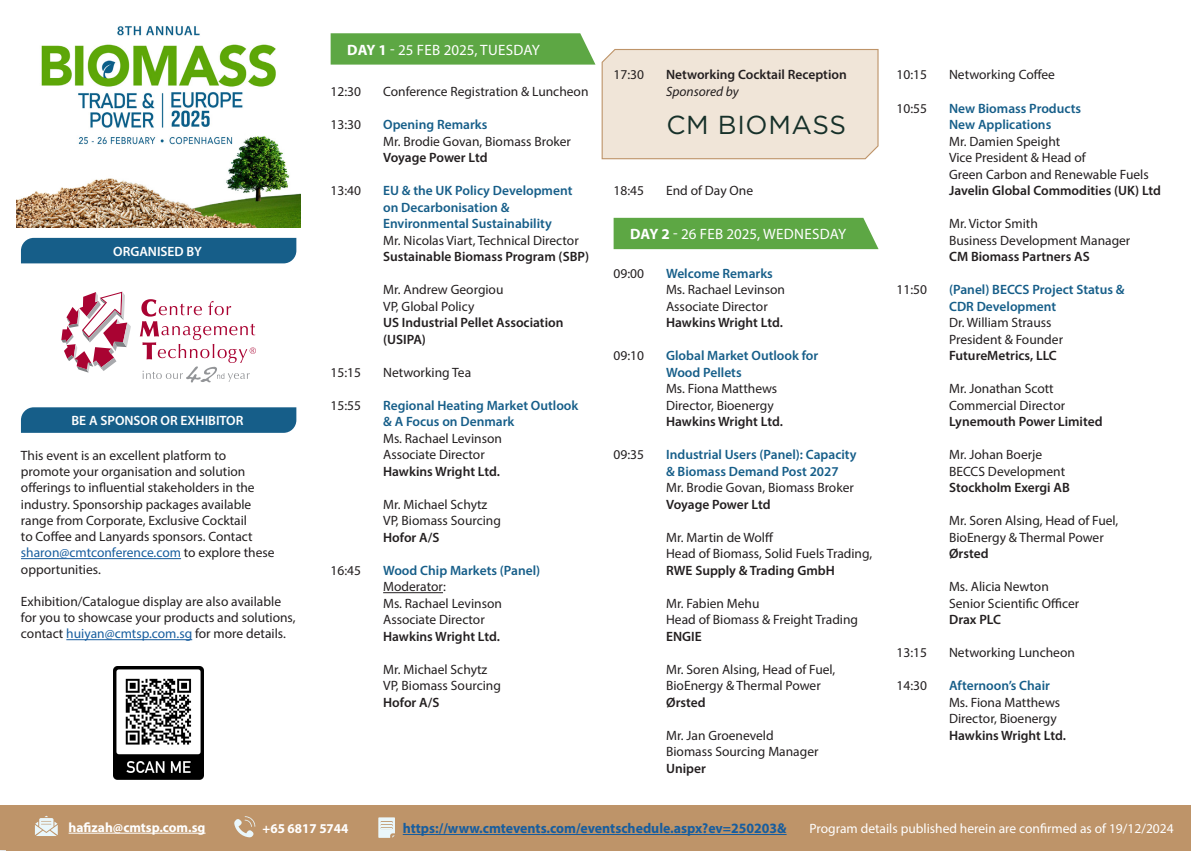
<style>
.page{position:relative;width:1191px;height:851px;background:#fff}
.page>*{position:absolute;margin:0;border:0;box-sizing:border-box;transform-origin:0 0}
.t1{font:25.95px "Gotham";letter-spacing:.025em;color:#163029}
.t2{font:15px "Myriad Pro";letter-spacing:.02em;color:#fff}
.t3{font:700 14.25px "Myriad Pro";color:#175d9e}
.t4{font:13.5px/16.2px "Myriad Pro";color:#231f20}
.t5{font:600 13.5px/16.5px "Myriad Pro";color:#231f20}
.t6{font:600 13.5px/16.5px "Myriad Pro";color:#165e89}
.t7{font:13.5px "Myriad Pro";color:#fff}
.t8{font:600 13.5px "Myriad Pro";color:#fff}
.t9{font:700 13.5px "Myriad Pro";color:#fff}
.t10{font:italic 13.5px "Myriad Pro";color:#231f20}
.s1{color:#175d9e}
.s2{font-weight:700}
.s3{font-weight:600}
</style>
<div class="page">
<div style="left:0;top:805px;width:1191px;height:45px;background:#be9469"></div>
<svg style="left:35px;top:815px;width:23px;height:20px"></svg>
<svg style="left:378px;top:817px;width:17px;height:20px"></svg>
<svg style="left:234px;top:816px;width:21px;height:21px"></svg>
<hr style="left:403px;top:834px;width:383px;height:1px;background:#175d9e">
<hr style="left:69px;top:832px;width:136px;height:1px;background:#fff">
<div style="left:21px;top:238px;width:275px;height:25px;background:#165e89"></div>
<svg style="left:61px;top:291px;width:70px;height:81px"></svg>
<svg style="left:140px;top:299px;width:116px;height:83px"></svg>
<hr style="left:21px;top:558px;width:160px;height:1px;background:#175d9e">
<hr style="left:66px;top:639px;width:126px;height:1px;background:#175d9e">
<svg style="left:21px;top:407px;width:275px;height:26px;background:#1c628c"></svg>
<img style="left:16px;top:26px;width:285px;height:201px">
<img style="left:113px;top:666px;width:91px;height:113px">
<div style="left:601px;top:49px;width:278px;height:111px;background:#f0e5d8"></div>
<svg style="left:331px;top:33px;width:264px;height:32px;background:#64aa4c"></svg>
<hr style="left:383px;top:592px;width:60px;height:1px;background:#231f20">
<div style="left:613px;top:218px;width:265px;height:31px;background:#5da744"></div>
<p class="t8" style="left:113px;top:242px;width:90px">ORGANISED BY</p>
<p class="t8" style="left:72px;top:412px;width:173px">BE A SPONSOR OR EXHIBITOR</p>
<p class="t4" style="left:21px;top:447px;width:255px">This event is an excellent platform to promote your organisation and solution offerings to influential stakeholders in the industry. Sponsorship packages available range from Corporate, Exclusive Cocktail<br>to Coffee and Lanyards sponsors. Contact <span class="s1">sharon@cmtconference.com</span> to explore these opportunities.</p>
<p class="t4" style="left:21px;top:593px;width:276px">Exhibition/Catalogue display are also available for you to showcase your products and solutions, contact <span class="s1">huiyan@cmtsp.com.sg</span> for more details.</p>
<p class="t2" style="left:347px;top:40px;width:194px"><span class="s2">DAY 1</span> - 25 FEB 2025, TUESDAY</p>
<p class="t4" style="left:331px;top:83px;width:32px">12:30</p>
<p class="t4" style="left:383px;top:83px;width:207px">Conference Registration &amp; Luncheon</p>
<p class="t4" style="left:331px;top:116px;width:32px">13:30</p>
<p class="t6" style="left:383px;top:116px;width:106px">Opening Remarks</p>
<p class="t4" style="left:383px;top:133px;width:189px">Mr. Brodie Govan, Biomass Broker</p>
<p class="t5" style="left:383px;top:149px;width:106px">Voyage Power Ltd</p>
<p class="t4" style="left:331px;top:182px;width:32px">13:40</p>
<p class="t6" style="left:383px;top:182px;width:191px">EU &amp; the UK Policy Development on Decarbonisation &amp;<br>Environmental Sustainability</p>
<p class="t4" style="left:383px;top:232px;width:197px">Mr. Nicolas Viart, Technical Director</p>
<p class="t5" style="left:383px;top:248px;width:207px">Sustainable Biomass Program (SBP)</p>
<p class="t4" style="left:383px;top:281px;width:122px">Mr. Andrew Georgiou</p>
<p class="t4" style="left:383px;top:298px;width:93px">VP, Global Policy</p>
<p class="t5" style="left:383px;top:314px;width:182px">US Industrial Pellet Association (USIPA)</p>
<p class="t4" style="left:331px;top:364px;width:32px">15:15</p>
<p class="t4" style="left:383px;top:364px;width:90px">Networking Tea</p>
<p class="t4" style="left:331px;top:397px;width:32px">15:55</p>
<p class="t6" style="left:383px;top:396px;width:197px">Regional Heating Market Outlook</p>
<p class="t6" style="left:383px;top:413px;width:133px">&amp; A Focus on Denmark</p>
<p class="t4" style="left:383px;top:430px;width:120px">Ms. Rachael Levinson</p>
<p class="t4" style="left:383px;top:446px;width:103px">Associate Director</p>
<p class="t5" style="left:383px;top:462px;width:118px">Hawkins Wright Ltd.</p>
<p class="t4" style="left:383px;top:496px;width:106px">Mr. Michael Schytz</p>
<p class="t4" style="left:383px;top:512px;width:119px">VP, Biomass Sourcing</p>
<p class="t5" style="left:383px;top:528px;width:58px">Hofor A/S</p>
<p class="t4" style="left:331px;top:562px;width:32px">16:45</p>
<p class="t6" style="left:383px;top:561px;width:159px">Wood Chip Markets (Panel)</p>
<p class="t4" style="left:383px;top:578px;width:64px">Moderator:</p>
<p class="t4" style="left:383px;top:595px;width:120px">Ms. Rachael Levinson</p>
<p class="t4" style="left:383px;top:611px;width:103px">Associate Director</p>
<p class="t5" style="left:383px;top:627px;width:118px">Hawkins Wright Ltd.</p>
<p class="t4" style="left:383px;top:661px;width:106px">Mr. Michael Schytz</p>
<p class="t4" style="left:383px;top:677px;width:119px">VP, Biomass Sourcing</p>
<p class="t5" style="left:383px;top:693px;width:58px">Hofor A/S</p>
<p class="t4" style="left:613px;top:67px;width:32px">17:30</p>
<p class="t5" style="left:666px;top:66px;width:182px">Networking Cocktail Reception</p>
<p class="t10" style="left:666px;top:83px;width:74px">Sponsored by</p>
<p class="t1" style="left:666px;top:108px;width:181px">CM BIOMASS</p>
<p class="t4" style="left:613px;top:182px;width:32px">18:45</p>
<p class="t4" style="left:666px;top:182px;width:88px">End of Day One</p>
<p class="t2" style="left:630px;top:225px;width:218px"><span class="s2">DAY 2</span> - 26 FEB 2025, WEDNESDAY</p>
<p class="t4" style="left:613px;top:265px;width:32px">09:00</p>
<p class="t6" style="left:666px;top:264px;width:108px">Welcome Remarks</p>
<p class="t4" style="left:666px;top:281px;width:120px">Ms. Rachael Levinson</p>
<p class="t4" style="left:666px;top:298px;width:103px">Associate Director</p>
<p class="t5" style="left:666px;top:314px;width:118px">Hawkins Wright Ltd.</p>
<p class="t4" style="left:613px;top:347px;width:32px">09:10</p>
<p class="t6" style="left:666px;top:347px;width:154px">Global Market Outlook for</p>
<p class="t6" style="left:666px;top:363px;width:77px">Wood Pellets</p>
<p class="t4" style="left:666px;top:380px;width:113px">Ms. Fiona Matthews</p>
<p class="t4" style="left:666px;top:397px;width:109px">Director, Bioenergy</p>
<p class="t5" style="left:666px;top:413px;width:118px">Hawkins Wright Ltd.</p>
<p class="t4" style="left:613px;top:446px;width:32px">09:35</p>
<p class="t6" style="left:666px;top:446px;width:192px">Industrial Users (Panel): Capacity</p>
<p class="t6" style="left:666px;top:462px;width:174px">&amp; Biomass Demand Post 2027</p>
<p class="t4" style="left:666px;top:479px;width:189px">Mr. Brodie Govan, Biomass Broker</p>
<p class="t5" style="left:666px;top:495px;width:106px">Voyage Power Ltd</p>
<p class="t4" style="left:666px;top:529px;width:109px">Mr. Martin de Wolff</p>
<p class="t4" style="left:666px;top:545px;width:208px">Head of Biomass, Solid Fuels Trading,</p>
<p class="t5" style="left:666px;top:561px;width:170px">RWE Supply &amp; Trading GmbH</p>
<p class="t4" style="left:666px;top:595px;width:95px">Mr. Fabien Mehu</p>
<p class="t4" style="left:666px;top:611px;width:193px">Head of Biomass &amp; Freight Trading</p>
<p class="t5" style="left:666px;top:627px;width:37px">ENGIE</p>
<p class="t4" style="left:666px;top:660px;width:171px">Mr. Soren Alsing, Head of Fuel,<br>BioEnergy &amp; Thermal Power</p>
<p class="t5" style="left:666px;top:693px;width:41px">Ørsted</p>
<p class="t4" style="left:666px;top:727px;width:109px">Mr. Jan Groeneveld</p>
<p class="t4" style="left:666px;top:743px;width:154px">Biomass Sourcing Manager</p>
<p class="t5" style="left:666px;top:759px;width:41px">Uniper</p>
<p class="t4" style="left:896px;top:67px;width:32px">10:15</p>
<p class="t4" style="left:949px;top:67px;width:107px">Networking Coffee</p>
<p class="t4" style="left:896px;top:100px;width:32px">10:55</p>
<p class="t6" style="left:949px;top:99px;width:134px">New Biomass Products</p>
<p class="t6" style="left:949px;top:116px;width:104px">New Applications</p>
<p class="t4" style="left:949px;top:133px;width:113px">Mr. Damien Speight</p>
<p class="t4" style="left:949px;top:149px;width:138px">Vice President &amp; Head of</p>
<p class="t4" style="left:949px;top:166px;width:201px">Green Carbon and Renewable Fuels</p>
<p class="t5" style="left:949px;top:182px;width:213px">Javelin Global Commodities (UK) Ltd</p>
<p class="t4" style="left:949px;top:215px;width:90px">Mr. Victor Smith</p>
<p class="t4" style="left:949px;top:232px;width:183px">Business Development Manager</p>
<p class="t5" style="left:949px;top:248px;width:142px">CM Biomass Partners AS</p>
<p class="t4" style="left:896px;top:281px;width:32px">11:50</p>
<p class="t6" style="left:949px;top:281px;width:177px">(Panel) BECCS Project Status &amp;</p>
<p class="t6" style="left:949px;top:297px;width:109px">CDR Development</p>
<p class="t4" style="left:949px;top:314px;width:104px">Dr. William Strauss</p>
<p class="t4" style="left:949px;top:330px;width:115px">President &amp; Founder<br><span class="s3">FutureMetrics, LLC</span></p>
<p class="t4" style="left:949px;top:380px;width:106px">Mr. Jonathan Scott</p>
<p class="t4" style="left:949px;top:397px;width:118px">Commercial Director</p>
<p class="t5" style="left:949px;top:413px;width:155px">Lynemouth Power Limited</p>
<p class="t4" style="left:949px;top:446px;width:95px">Mr. Johan Boerje</p>
<p class="t4" style="left:949px;top:463px;width:117px">BECCS Development</p>
<p class="t5" style="left:949px;top:479px;width:122px">Stockholm Exergi AB</p>
<p class="t4" style="left:949px;top:512px;width:171px">Mr. Soren Alsing, Head of Fuel,<br>BioEnergy &amp; Thermal Power</p>
<p class="t5" style="left:949px;top:545px;width:41px">Ørsted</p>
<p class="t4" style="left:949px;top:578px;width:101px">Ms. Alicia Newton</p>
<p class="t4" style="left:949px;top:595px;width:132px">Senior Scientific Officer</p>
<p class="t5" style="left:949px;top:611px;width:53px">Drax PLC</p>
<p class="t4" style="left:896px;top:644px;width:32px">13:15</p>
<p class="t4" style="left:949px;top:644px;width:127px">Networking Luncheon</p>
<p class="t4" style="left:896px;top:677px;width:32px">14:30</p>
<p class="t6" style="left:949px;top:677px;width:102px">Afternoon’s Chair</p>
<p class="t4" style="left:949px;top:694px;width:113px">Ms. Fiona Matthews</p>
<p class="t4" style="left:949px;top:710px;width:109px">Director, Bioenergy</p>
<p class="t5" style="left:949px;top:726px;width:118px">Hawkins Wright Ltd.</p>
<p class="t9" style="left:69px;top:818px;width:138px">hafizah@cmtsp.com.sg</p>
<p class="t9" style="left:263px;top:819px;width:87px">+65 6817 5744</p>
<p class="t3" style="left:403px;top:818px;width:385px">https://www.cmtevents.com/eventschedule.aspx?ev=250203&amp;</p>
<p class="t7" style="left:809px;top:820px;width:365px">Program details published herein are confirmed as of 19/12/2024</p>
</div>
